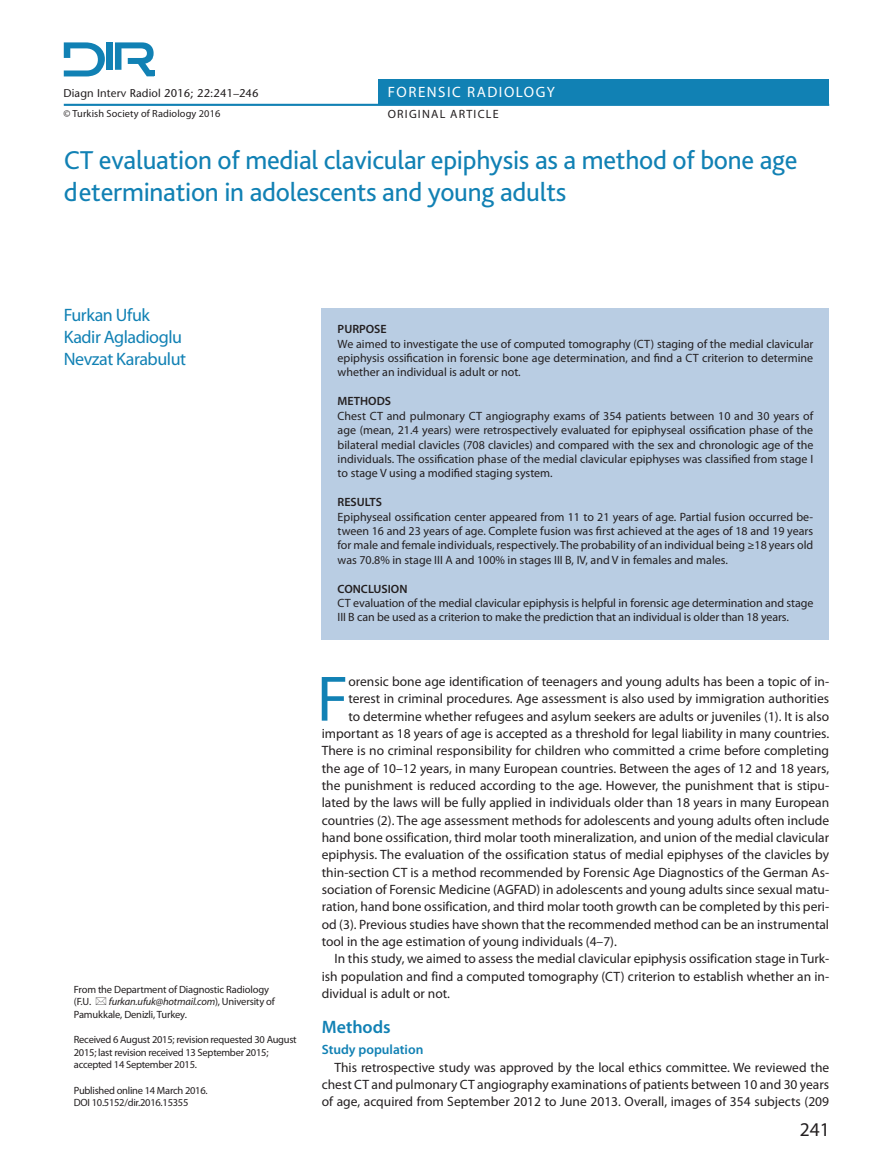
<style>
.page{position:relative;width:893px;height:1170px;background:#fff}
.page>*{position:absolute;margin:0;border:0;box-sizing:border-box;transform-origin:0 0}
.t1{font:64.65px "Myriad Pro";color:#1181b4}
.t2{font:27px/32.4px "Bliss Pro";letter-spacing:-.01em;color:#1181b4}
.t3{font:19.5px "Myriad Pro";color:#231f20}
.t4{font:18px "Myriad Pro";letter-spacing:-.025em;color:#1181b4}
.t5{font:600 18px "Myriad Pro";color:#1181b4}
.t6{font:15px "Myriad Pro";letter-spacing:.1em;color:#fff}
.t7{font:13.5px/17.2px "Myriad Pro";color:#231f20;text-align:justify}
.t8{font:600 13.5px "Myriad Pro";color:#1181b4}
.t9{font:12px/14.4px "Myriad Pro";letter-spacing:-.005em;color:#231f20;text-align:justify}
.t10{font:600 12px "Myriad Pro";color:#231f20}
.t11{font:12px "Myriad Pro";letter-spacing:.1em;color:#231f20}
.t12{font:11.25px "Stone Sans Normal Tr";letter-spacing:.01em;color:#231f20}
.t13{font:10.5px/12.6px "Myriad Pro";letter-spacing:-.025em;color:#231f20}
.t14{font:10.35px "Myriad Pro";letter-spacing:.01em;color:#231f20}
.s1{font-style:italic}
</style>
<div class="page">
<div style="left:378px;top:79px;width:451px;height:26px;background:#1181b4"></div>
<hr style="left:64px;top:104px;width:765px;height:2px;background:#1181b4">
<div style="left:147px;top:70px;width:8px;height:6px;background:#1181b4"></div>
<div style="left:106px;top:42px;width:7px;height:28px;background:#1181b4"></div>
<svg style="left:64px;top:42px;width:41px;height:34px"></svg>
<svg style="left:115px;top:42px;width:39px;height:34px"></svg>
<div style="left:322px;top:308px;width:507px;height:331px;background:#b9cde3"></div>
<p class="t12" style="left:63px;top:86px;width:197px">Diagn Interv Radiol 2016; 22:241–246</p>
<p class="t14" style="left:63px;top:107px;width:159px">© Turkish Society of Radiology 2016</p>
<p class="t6" style="left:388px;top:83px;width:169px">FORENSIC RADIOLOGY</p>
<p class="t11" style="left:388px;top:106px;width:112px">ORIGINAL ARTICLE</p>
<p class="t2" style="left:64px;top:143px;width:735px">CT evaluation of medial clavicular epiphysis as a method of bone age determination in adolescents and young adults</p>
<p class="t4" style="left:64px;top:304px;width:88px">Furkan Ufuk</p>
<p class="t4" style="left:64px;top:326px;width:120px">Kadir Agladioglu</p>
<p class="t4" style="left:64px;top:347px;width:124px">Nevzat Karabulut</p>
<p class="t13" style="left:74px;top:982px;width:197px">From the Department of Diagnostic Radiology (F.U.</p>
<p class="t13" style="left:74px;top:995px;width:203px;text-indent:35px"><span class="s1">furkan.ufuk@hotmail.com</span>), University of<br>Pamukkale, Denizli, Turkey.</p>
<p class="t13" style="left:74px;top:1033px;width:224px">Received 6 August 2015; revision requested 30 August<br>2015; last revision received 13 September 2015; accepted 14 September 2015.</p>
<p class="t13" style="left:74px;top:1083px;width:135px">Published online 14 March 2016.</p>
<p class="t13" style="left:74px;top:1096px;width:116px">DOI 10.5152/dir.2016.15355</p>
<p class="t10" style="left:338px;top:321px;width:51px">PURPOSE</p>
<p class="t9" style="left:338px;top:336px;width:477px">We aimed to investigate the use of computed tomography (CT) staging of the medial clavicular epiphysis ossification in forensic bone age determination, and find a CT criterion to determine whether an individual is adult or not.</p>
<p class="t10" style="left:338px;top:393px;width:55px">METHODS</p>
<p class="t9" style="left:338px;top:408px;width:477px">Chest CT and pulmonary CT angiography exams of 354 patients between 10 and 30 years of age (mean, 21.4 years) were retrospectively evaluated for epiphyseal ossification phase of the bilateral medial clavicles (708 clavicles) and compared with the sex and chronologic age of the individuals. The ossification phase of the medial clavicular epiphyses was classified from stage I to stage V using a modified staging system.</p>
<p class="t10" style="left:338px;top:494px;width:46px">RESULTS</p>
<p class="t9" style="left:338px;top:509px;width:477px">Epiphyseal ossification center appeared from 11 to 21 years of age. Partial fusion occurred be&shy;tween 16 and 23 years of age. Complete fusion was first achieved at the ages of 18 and 19 years for male and female individuals, respectively. The probability of an individual being ≥18 years old was 70.8% in stage III A and 100% in stages III B, IV, and V in females and males.</p>
<p class="t10" style="left:338px;top:581px;width:71px">CONCLUSION</p>
<p class="t9" style="left:338px;top:595px;width:477px">CT evaluation of the medial clavicular epiphysis is helpful in forensic age determination and stage<br>III B can be used as a criterion to make the prediction that an individual is older than 18 years.</p>
<p class="t1" style="left:317px;top:659px;width:33px">F</p>
<p class="t7" style="left:348px;top:672px;width:482px">orensic bone age identification of teenagers and young adults has been a topic of in-</p>
<p class="t7" style="left:348px;top:690px;width:482px">terest in criminal procedures. Age assessment is also used by immigration authorities</p>
<p class="t7" style="left:348px;top:707px;width:482px">to determine whether refugees and asylum seekers are adults or juveniles (1). It is also</p>
<p class="t7" style="left:322px;top:724px;width:509px">important as 18 years of age is accepted as a threshold for legal liability in many countries.</p>
<p class="t7" style="left:322px;top:741px;width:509px">There is no criminal responsibility for children who committed a crime before completing</p>
<p class="t7" style="left:322px;top:759px;width:509px">the age of 10–12 years, in many European countries. Between the ages of 12 and 18 years,</p>
<p class="t7" style="left:322px;top:776px;width:509px">the punishment is reduced according to the age. However, the punishment that is stipu-</p>
<p class="t7" style="left:322px;top:793px;width:509px">lated by the laws will be fully applied in individuals older than 18 years in many European</p>
<p class="t7" style="left:322px;top:811px;width:509px">countries (2). The age assessment methods for adolescents and young adults often include</p>
<p class="t7" style="left:322px;top:828px;width:509px">hand bone ossification, third molar tooth mineralization, and union of the medial clavicular</p>
<p class="t7" style="left:322px;top:845px;width:509px">epiphysis. The evaluation of the ossification status of medial epiphyses of the clavicles by</p>
<p class="t7" style="left:322px;top:863px;width:509px">thin-section CT is a method recommended by Forensic Age Diagnostics of the German As-</p>
<p class="t7" style="left:322px;top:880px;width:509px">sociation of Forensic Medicine (AGFAD) in adolescents and young adults since sexual matu-</p>
<p class="t7" style="left:322px;top:897px;width:509px">ration, hand bone ossification, and third molar tooth growth can be completed by this peri-</p>
<p class="t7" style="left:322px;top:915px;width:509px">od (3). Previous studies have shown that the recommended method can be an instrumental</p>
<p class="t7" style="left:322px;top:932px;width:297px">tool in the age estimation of young individuals (4–7).</p>
<p class="t7" style="left:322px;top:949px;width:509px;text-indent:13px">In this study, we aimed to assess the medial clavicular epiphysis ossification stage in Turk&shy;ish population and find a computed tomography (CT) criterion to establish whether an in&shy;dividual is adult or not.</p>
<p class="t5" style="left:322px;top:1014px;width:70px">Methods</p>
<p class="t8" style="left:322px;top:1040px;width:103px">Study population</p>
<p class="t7" style="left:322px;top:1058px;width:509px;text-indent:13px">This retrospective study was approved by the local ethics committee. We reviewed the chest CT and pulmonary CT angiography examinations of patients between 10 and 30 years of age, acquired from September 2012 to June 2013. Overall, images of 354 subjects (209</p>
<p class="t3" style="left:800px;top:1116px;width:32px">241</p>
</div>
